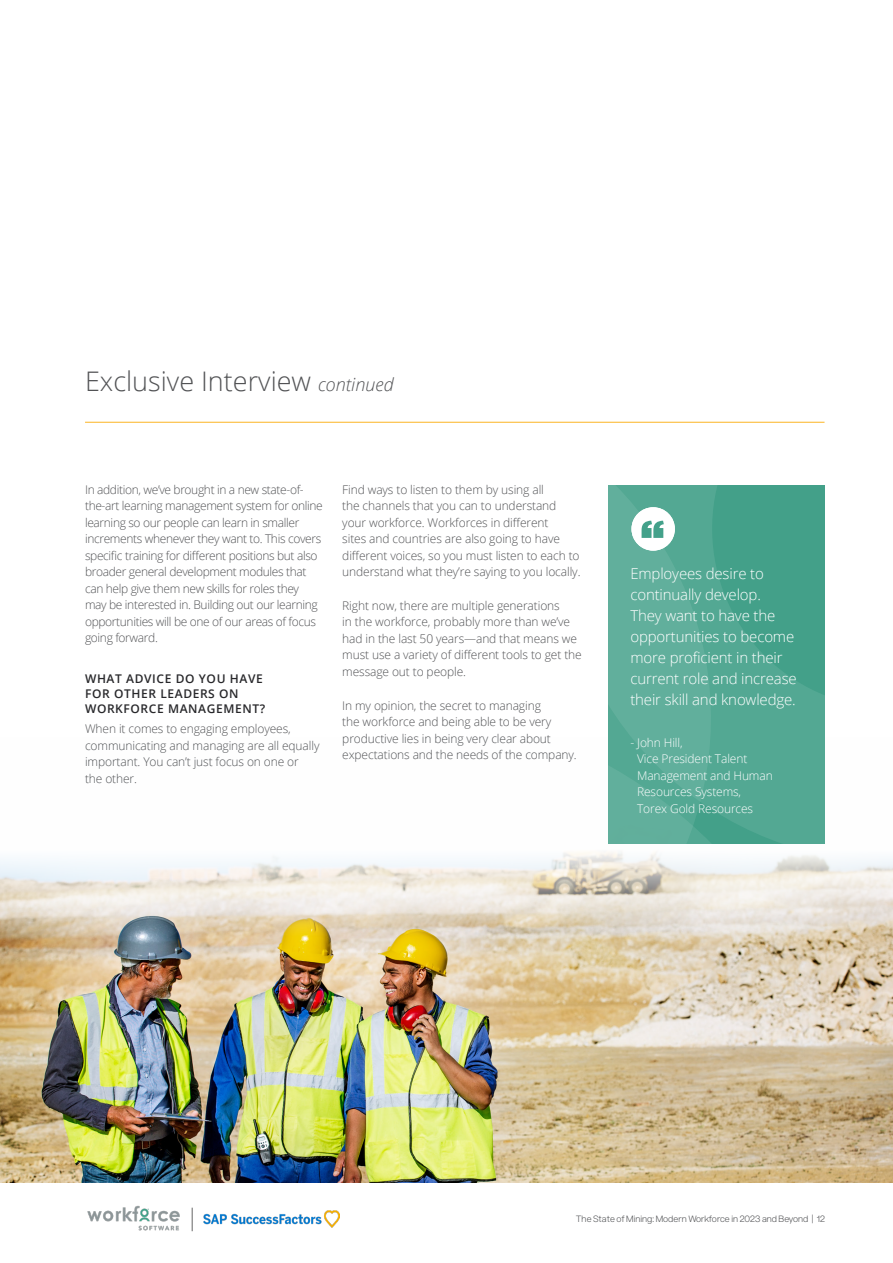
<style>
.page{position:relative;width:893px;height:1263px;background:#fff}
.page>*{position:absolute;margin:0;border:0;box-sizing:border-box;transform-origin:0 0}
.t1{font:300 27px "Open Sans";color:#525355}
.t2{font:300 15px/21px "Open Sans";letter-spacing:-.01em;color:#fff}
.t3{font:300 12px/16.5px "Open Sans";letter-spacing:-.01em;color:#525355}
.t4{font:300 12px/16.5px "Open Sans";letter-spacing:-.03em;color:#525355}
.t5{font:300 12px/16.5px "Open Sans";letter-spacing:-.01em;color:#fff}
.t6{font:600 12px/15px "Open Sans";letter-spacing:.05em;color:#28282b}
.t7{font:300 9px "Acronym";color:#525355}
.s1{font-style:italic;font-size:18px}
</style>
<div class="page">
<img style="left:87px;top:1205px;width:93px;height:26px">
<svg style="left:192px;top:1208px;width:1px;height:23px"></svg>
<img style="left:203px;top:1211px;width:136px;height:16px">
<hr style="left:85px;top:422px;width:739px;height:1px;background:#fcb423">
<div style="left:758px;top:485px;width:67px;height:192px;background:#43a089"></div>
<svg style="left:608px;top:485px;width:150px;height:192px;background:#55a994"></svg>
<svg style="left:608px;top:677px;width:217px;height:60px;background:#58aa96"></svg>
<div style="left:631px;top:507px;width:44px;height:44px;background:#fff;border-radius:50%"></div>
<svg style="left:642px;top:521px;width:22px;height:17px"></svg>
<img style="left:0;top:737px;width:893px;height:445px">
<h1 class="t1" style="left:85px;top:362px;width:310px">Exclusive Interview <span class="s1">continued</span></h1>
<p class="t4" style="left:85px;top:481px;width:239px">In addition, we’ve brought in a new state-of&shy;the-art learning management system for online learning so our people can learn in smaller increments whenever they want to. This covers specific training for different positions but also broader general development modules that can help give them new skills for roles they may be interested in. Building out our learning opportunities will be one of our areas of focus going forward.</p>
<p class="t6" style="left:85px;top:670px;width:182px">WHAT ADVICE DO YOU HAVE<br>FOR OTHER LEADERS ON<br>WORKFORCE MANAGEMENT?</p>
<p class="t3" style="left:85px;top:720px;width:236px">When it comes to engaging employees, communicating and managing are all equally important. You can’t just focus on one or<br>the other.</p>
<p class="t3" style="left:342px;top:481px;width:240px">Find ways to listen to them by using all<br>the channels that you can to understand your workforce. Workforces in different<br>sites and countries are also going to have different voices, so you must listen to each to understand what they’re saying to you locally.</p>
<p class="t3" style="left:342px;top:597px;width:241px">Right now, there are multiple generations<br>in the workforce, probably more than we’ve had in the last 50 years—and that means we must use a variety of different tools to get the message out to people.</p>
<p class="t3" style="left:342px;top:696px;width:236px">In my opinion, the secret to managing<br>the workforce and being able to be very productive lies in being very clear about expectations and the needs of the company.</p>
<p class="t2" style="left:630px;top:563px;width:168px">Employees desire to continually develop.<br>They want to have the opportunities to become more proficient in their current role and increase their skill and knowledge.</p>
<p class="t5" style="left:637px;top:734px;width:137px;text-indent:-7px">- John Hill,<br>Vice President Talent<br>Management and Human<br>Resources Systems,<br>Torex Gold Resources</p>
<p class="t7" style="left:576px;top:1212px;width:251px">The State of Mining: Modern Workforce in 2023 and Beyond | 12</p>
</div>
